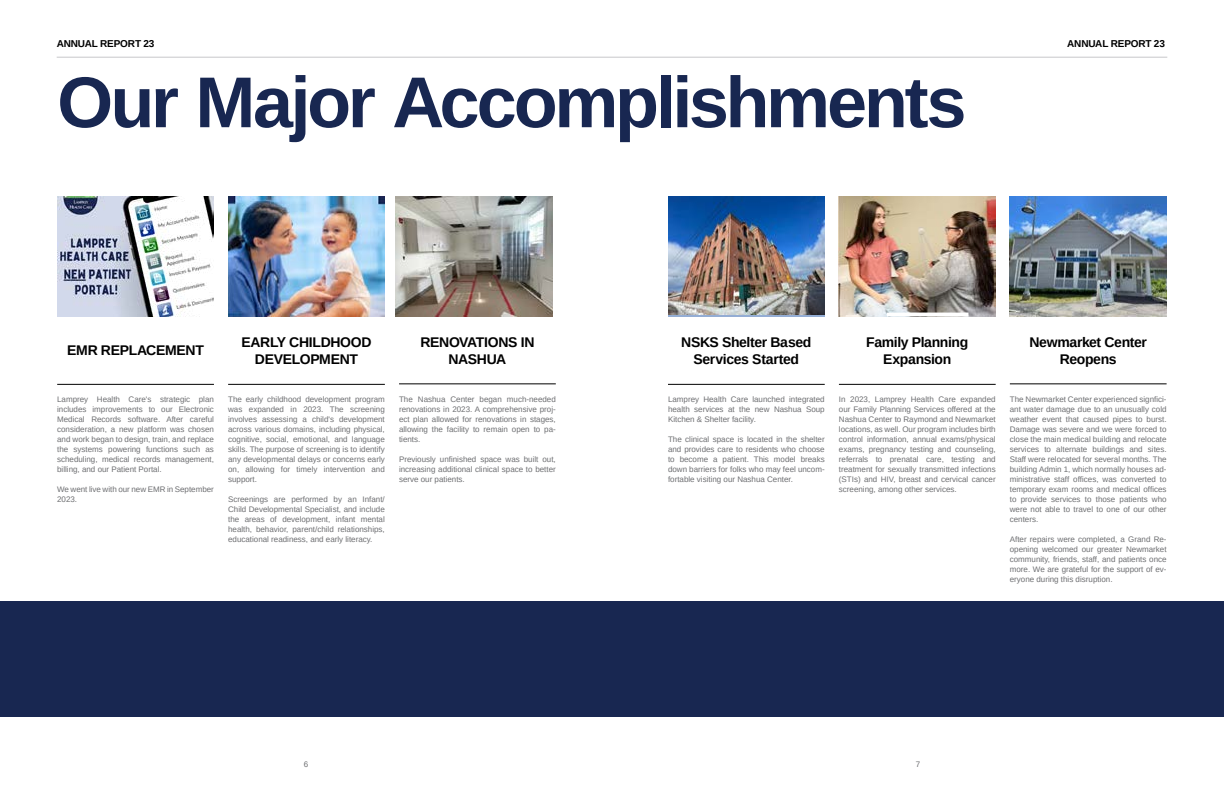
<style>
.page{position:relative;width:1224px;height:792px;background:#fff}
.page>*{position:absolute;margin:0;border:0;box-sizing:border-box;transform-origin:0 0}
.t1{font:700 72px "Arimo";letter-spacing:-.045em;color:#182751}
.t2{font:700 14px/16.8px "Arimo";letter-spacing:-.025em;color:#000;text-align:center}
.t3{font:700 10px "Arimo";letter-spacing:-.015em;color:#000}
.t4{font:8px/10px "Arimo";color:#6d6e71;text-align:justify}
</style>
<div class="page">
<hr style="left:57px;top:57px;width:1110px;height:1px;background:#c7c8ca">
<div style="left:0;top:601px;width:1224px;height:116px;background:#182751"></div>
<img style="left:57px;top:197px;width:157px;height:120px">
<img style="left:228px;top:197px;width:157px;height:120px">
<hr style="left:57px;top:384px;width:157px;height:1px;background:#000">
<hr style="left:228px;top:384px;width:157px;height:1px;background:#000">
<hr style="left:399px;top:383px;width:157px;height:1px;background:#000">
<img style="left:395px;top:197px;width:157px;height:120px">
<img style="left:839px;top:197px;width:157px;height:120px">
<svg style="left:887px;top:313px;width:82px;height:4px"></svg>
<div style="left:668px;top:197px;width:157px;height:120px;background:linear-gradient(to right,#94add4,#94add4)"></div>
<img style="left:668px;top:197px;width:157px;height:117px">
<img style="left:1010px;top:197px;width:157px;height:120px">
<hr style="left:668px;top:384px;width:157px;height:1px;background:#000">
<hr style="left:839px;top:384px;width:157px;height:1px;background:#000">
<hr style="left:1010px;top:383px;width:157px;height:1px;background:#000">
<p class="t3" style="left:57px;top:36px;width:99px">ANNUAL REPORT 23</p>
<h1 class="t1" style="left:57px;top:53px;width:911px">Our Major Accomplishments</h1>
<p class="t3" style="left:1067px;top:36px;width:99px">ANNUAL REPORT 23</p>
<h2 class="t2" style="left:67px;top:342px;width:138px">EMR REPLACEMENT</h2>
<p class="t4" style="left:57px;top:394px;width:158px">Lamprey Health Care's strategic plan includes improvements to our Electronic Medical Records software. After careful consideration, a new platform was chosen and work began to design, train, and replace the systems powering functions such as scheduling, medical records management, billing, and our Patient Portal.</p>
<p class="t4" style="left:57px;top:484px;width:158px">We went live with our new EMR in September<br>2023.</p>
<h2 class="t2" style="left:241px;top:334px;width:132px">EARLY CHILDHOOD<br>DEVELOPMENT</h2>
<p class="t4" style="left:228px;top:394px;width:158px">The early childhood development program was expanded in 2023. The screening involves assessing a child's development across various domains, including physical, cognitive, social, emotional, and language skills. The purpose of screening is to identify any developmental delays or concerns early on, allowing for timely intervention and support.</p>
<p class="t4" style="left:228px;top:494px;width:158px">Screenings are performed by an Infant/ Child Developmental Specialist, and include the areas of development, infant mental health, behavior, parent/child relationships, educational readiness, and early literacy.</p>
<h2 class="t2" style="left:420px;top:334px;width:116px">RENOVATIONS IN<br>NASHUA</h2>
<p class="t4" style="left:399px;top:394px;width:158px">The Nashua Center began much-needed renovations in 2023. A comprehensive proj&shy;ect plan allowed for renovations in stages, allowing the facility to remain open to pa&shy;tients.</p>
<p class="t4" style="left:399px;top:454px;width:158px">Previously unfinished space was built out, increasing additional clinical space to better serve our patients.</p>
<h2 class="t2" style="left:681px;top:334px;width:132px">NSKS Shelter Based<br>Services Started</h2>
<p class="t4" style="left:668px;top:394px;width:158px">Lamprey Health Care launched integrated health services at the new Nashua Soup Kitchen &amp; Shelter facility.</p>
<p class="t4" style="left:668px;top:434px;width:158px">The clinical space is located in the shelter and provides care to residents who choose to become a patient. This model breaks down barriers for folks who may feel uncom&shy;fortable visiting our Nashua Center.</p>
<h2 class="t2" style="left:866px;top:334px;width:103px">Family Planning<br>Expansion</h2>
<p class="t4" style="left:839px;top:394px;width:158px">In 2023, Lamprey Health Care expanded our Family Planning Services offered at the Nashua Center to Raymond and Newmarket locations, as well. Our program includes birth control information, annual exams/physical exams, pregnancy testing and counseling, referrals to prenatal care, testing and treatment for sexually transmitted infections (STIs) and HIV, breast and cervical cancer screening, among other services.</p>
<h2 class="t2" style="left:1029px;top:334px;width:119px">Newmarket Center<br>Reopens</h2>
<p class="t4" style="left:1010px;top:394px;width:158px">The Newmarket Center experienced signfici&shy;ant water damage due to an unusually cold weather event that caused pipes to burst.<br>Damage was severe and we were forced to close the main medical building and relocate services to alternate buildings and sites.<br>Staff were relocated for several months. The building Admin 1, which normally houses ad&shy;ministrative staff offices, was converted to temporary exam rooms and medical offices to provide services to those patients who were not able to travel to one of our other centers.</p>
<p class="t4" style="left:1010px;top:534px;width:158px">After repairs were completed, a Grand Re&shy;opening welcomed our greater Newmarket community, friends, staff, and patients once more. We are grateful for the support of ev&shy;eryone during this disruption.</p>
<p class="t4" style="left:304px;top:759px;width:6px">6</p>
<p class="t4" style="left:916px;top:759px;width:6px">7</p>
</div>
